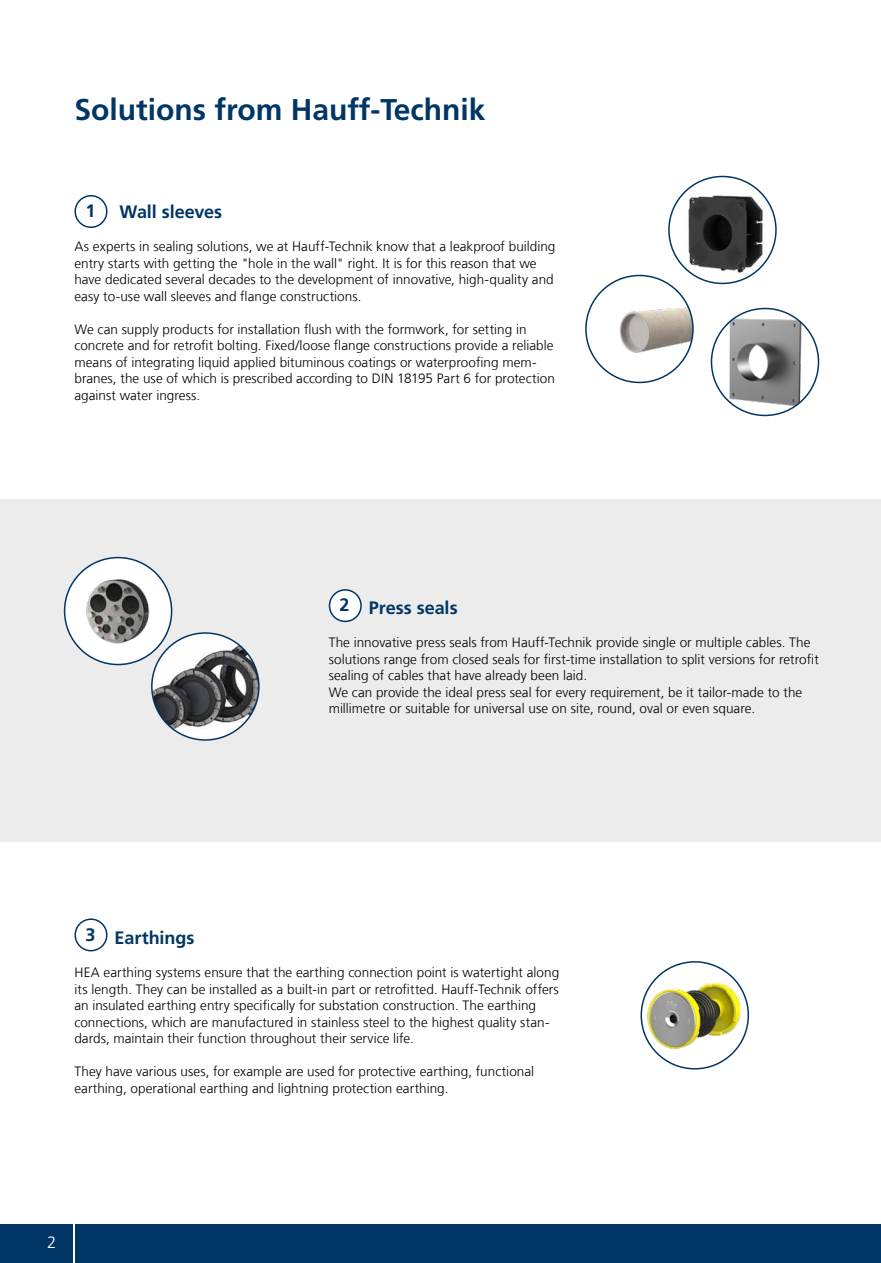
<style>
.page{position:relative;width:881px;height:1263px;background:#fff}
.page>*{position:absolute;margin:0;border:0;box-sizing:border-box;transform-origin:0 0}
.t1{font:700 30px "Frutigerfor Hauff";color:#003665}
.t2{font:700 18px "Frutigerfor Hauff";letter-spacing:-.005em;color:#003665}
.t3{font:300 16.5px "Frutigerfor Hauff";color:#fff}
.t4{font:300 13.5px/16.5px "Frutigerfor Hauff";color:#000}
</style>
<div class="page">
<div style="left:0;top:1225px;width:880px;height:38px;background:#003665"></div>
<hr style="left:73px;top:1213px;width:1px;height:50px;background:#fff">
<div style="left:0;top:500px;width:880px;height:342px;background:#ececed"></div>
<div style="left:74px;top:195px;width:33px;height:33px;border:2px solid #003665;border-radius:50%"></div>
<div style="left:329px;top:590px;width:32px;height:31px;background:#fff;border-radius:50%"></div>
<div style="left:328px;top:589px;width:33px;height:33px;border:2px solid #003665;border-radius:50%"></div>
<div style="left:74px;top:918px;width:33px;height:33px;border:2px solid #003665;border-radius:50%"></div>
<img style="left:719px;top:308px;width:90px;height:107px">
<div style="left:710px;top:308px;width:109px;height:108px;border:2px solid #003665;border-radius:50%"></div>
<img style="left:619px;top:303px;width:73px;height:52px">
<div style="left:585px;top:275px;width:108px;height:108px;border:2px solid #003665;border-radius:50%"></div>
<div style="left:65px;top:558px;width:106px;height:106px;background:#fff;border-radius:50%"></div>
<img style="left:80px;top:573px;width:76px;height:76px">
<div style="left:64px;top:557px;width:108px;height:108px;border:2px solid #003665;border-radius:50%"></div>
<img style="left:152px;top:633px;width:107px;height:107px;border-radius:53px">
<div style="left:151px;top:632px;width:108px;height:109px;border:2px solid #003665;border-radius:50%"></div>
<img style="left:643px;top:975px;width:105px;height:81px">
<div style="left:640px;top:961px;width:108px;height:108px;border:2px solid #003665;border-radius:50%"></div>
<img style="left:684px;top:193px;width:81px;height:83px">
<div style="left:668px;top:176px;width:108px;height:108px;border:2px solid #003665;border-radius:50%"></div>
<h1 class="t1" style="left:74px;top:91px;width:412px">Solutions from Hauff-Technik</h1>
<h2 class="t2" style="left:119px;top:201px;width:104px">Wall sleeves</h2>
<p class="t4" style="left:74px;top:238px;width:482px">As experts in sealing solutions, we at Hauff-Technik know that a leakproof building entry starts with getting the "hole in the wall" right. It is for this reason that we have dedicated several decades to the development of innovative, high-quality and easy to-use wall sleeves and flange constructions.</p>
<p class="t4" style="left:74px;top:321px;width:482px">We can supply products for installation flush with the formwork, for setting in concrete and for retrofit bolting. Fixed/loose flange constructions provide a reliable means of integrating liquid applied bituminous coatings or waterproofing mem&shy;branes, the use of which is prescribed according to DIN 18195 Part 6 for protection against water ingress.</p>
<h2 class="t2" style="left:85px;top:200px;width:12px">1</h2>
<h2 class="t2" style="left:339px;top:594px;width:12px">2</h2>
<h2 class="t2" style="left:368px;top:597px;width:90px">Press seals</h2>
<p class="t4" style="left:328px;top:634px;width:491px">The innovative press seals from Hauff-Technik provide single or multiple cables. The solutions range from closed seals for first-time installation to split versions for retrofit sealing of cables that have already been laid.<br>We can provide the ideal press seal for every requirement, be it tailor-made to the millimetre or suitable for universal use on site, round, oval or even square.</p>
<h2 class="t2" style="left:85px;top:923px;width:12px">3</h2>
<h2 class="t2" style="left:114px;top:927px;width:81px">Earthings</h2>
<p class="t4" style="left:74px;top:964px;width:486px">HEA earthing systems ensure that the earthing connection point is watertight along its length. They can be installed as a built-in part or retrofitted. Hauff-Technik offers an insulated earthing entry specifically for substation construction. The earthing connections, which are manufactured in stainless steel to the highest quality stan&shy;dards, maintain their function throughout their service life.</p>
<p class="t4" style="left:74px;top:1063px;width:461px">They have various uses, for example are used for protective earthing, functional earthing, operational earthing and lightning protection earthing.</p>
<p class="t3" style="left:47px;top:1232px;width:11px">2</p>
</div>
